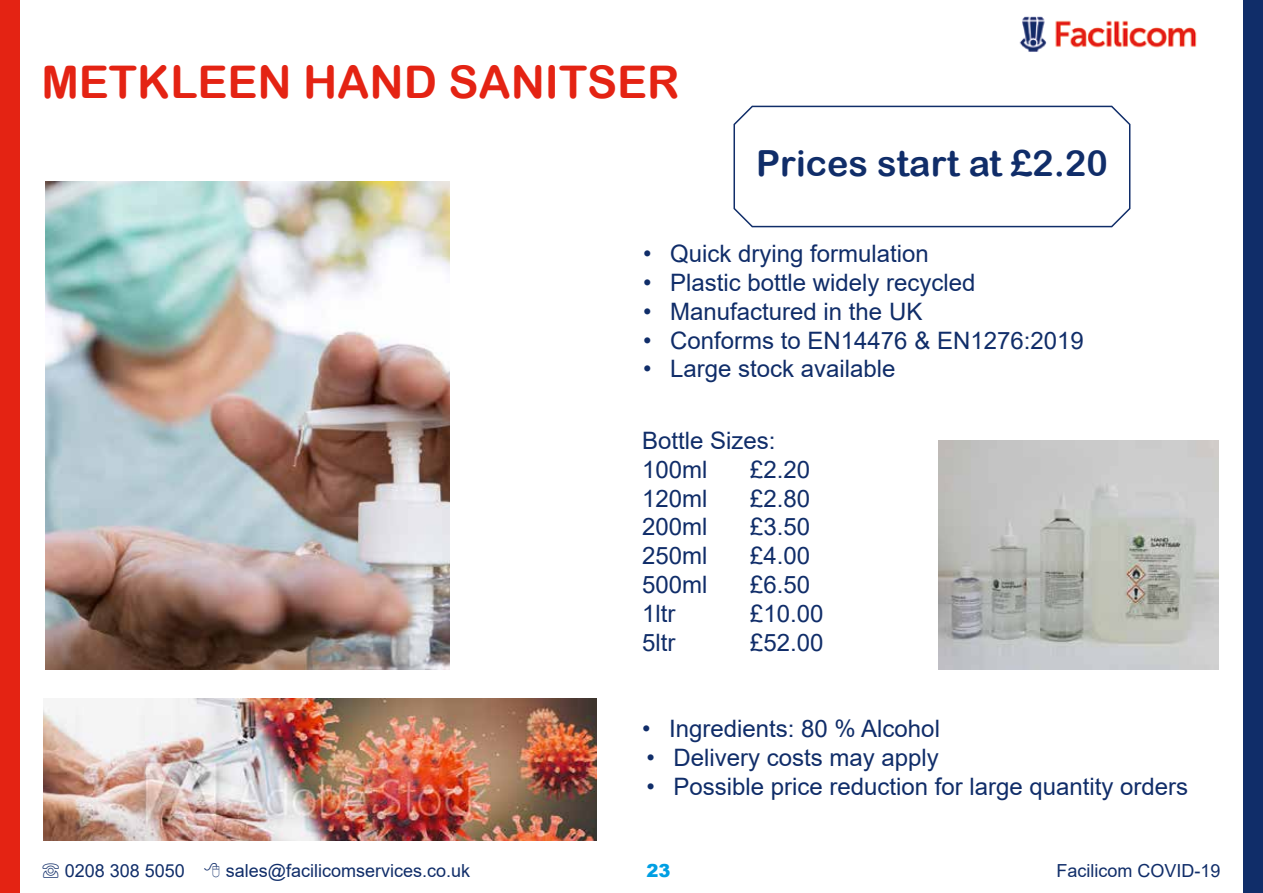
<style>
.page{position:relative;width:1263px;height:893px;background:#fff}
.page>*{position:absolute;margin:0;border:0;box-sizing:border-box;transform-origin:0 0}
.t1{font:45px "Arial Rounded MT Bold";color:#e42313}
.t2{font:36px "Arial Rounded MT Bold";color:#102d69}
.t3{font:24px/28.8px "Arial";color:#102d69}
.t4{font:18px "Arial";color:#102d69}
.t5{font:900 18px "Arial";color:#009fe3}
</style>
<div class="page">
<div style="left:1244px;top:0;width:19px;height:893px;background:#102d69"></div>
<div style="left:0;top:0;width:19px;height:893px;background:#e42313"></div>
<img style="left:1019px;top:16px;width:178px;height:36px">
<img style="left:45px;top:182px;width:405px;height:487px">
<img style="left:938px;top:440px;width:280px;height:229px">
<svg style="left:733px;top:105px;width:398px;height:123px"></svg>
<img style="left:44px;top:698px;width:553px;height:143px">
<h1 class="t1" style="left:41px;top:55px;width:640px">METKLEEN HAND SANITSER</h1>
<h2 class="t2" style="left:756px;top:142px;width:353px">Prices start at £2.20</h2>
<p class="t3" style="left:643px;top:239px;width:287px">• Quick drying formulation</p>
<p class="t3" style="left:643px;top:268px;width:334px">• Plastic bottle widely recycled</p>
<p class="t3" style="left:643px;top:297px;width:281px">• Manufactured in the UK</p>
<p class="t3" style="left:643px;top:325px;width:442px">• Conforms to EN14476 &amp; EN1276:2019</p>
<p class="t3" style="left:643px;top:354px;width:254px">• Large stock available</p>
<p class="t3" style="left:642px;top:426px;width:135px">Bottle Sizes:<br>100ml</p>
<p class="t3" style="left:750px;top:455px;width:62px">£2.20</p>
<p class="t3" style="left:642px;top:484px;width:67px">120ml</p>
<p class="t3" style="left:750px;top:484px;width:62px">£2.80</p>
<p class="t3" style="left:642px;top:512px;width:67px">200ml</p>
<p class="t3" style="left:750px;top:512px;width:62px">£3.50</p>
<p class="t3" style="left:642px;top:541px;width:67px">250ml</p>
<p class="t3" style="left:750px;top:541px;width:62px">£4.00</p>
<p class="t3" style="left:642px;top:570px;width:67px">500ml</p>
<p class="t3" style="left:750px;top:570px;width:62px">£6.50</p>
<p class="t3" style="left:642px;top:599px;width:35px">1ltr</p>
<p class="t3" style="left:750px;top:599px;width:75px">£10.00</p>
<p class="t3" style="left:642px;top:628px;width:35px">5ltr</p>
<p class="t3" style="left:750px;top:628px;width:75px">£52.00</p>
<p class="t3" style="left:642px;top:714px;width:299px">• Ingredients: 80 % Alcohol</p>
<p class="t3" style="left:646px;top:743px;width:294px">• Delivery costs may apply</p>
<p class="t3" style="left:646px;top:772px;width:543px">• Possible price reduction for large quantity orders</p>
<p class="t4" style="left:42px;top:858px;width:145px">☏ 0208 308 5050</p>
<p class="t4" style="left:226px;top:858px;width:246px">sales@facilicomservices.co.uk</p>
<p class="t5" style="left:646px;top:858px;width:26px">23</p>
<p class="t4" style="left:1056px;top:859px;width:166px">Facilicom COVID-19</p>
</div>
